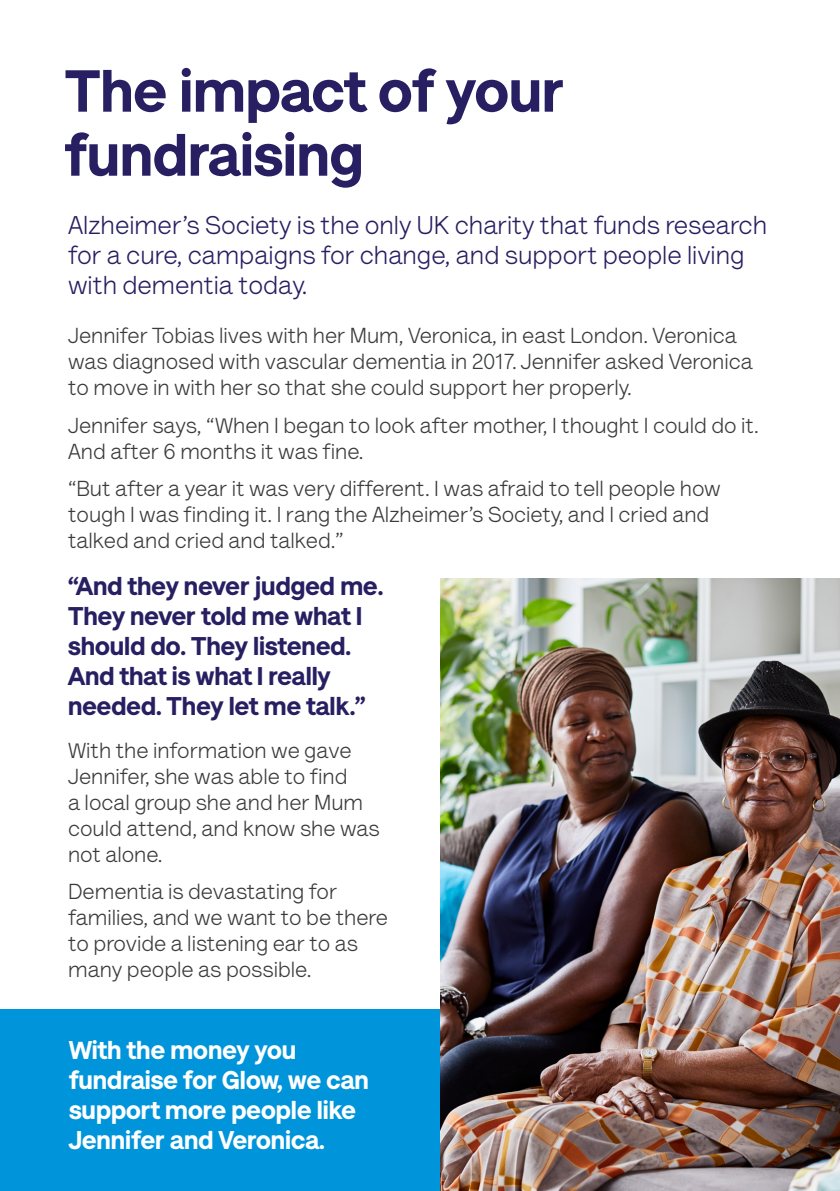
<style>
.page{position:relative;width:840px;height:1191px;background:#fff}
.page>*{position:absolute;margin:0;border:0;box-sizing:border-box;transform-origin:0 0}
.t1{font:900 60px/64px "AS Lettera Text";color:#271f61}
.t2{font:26px/30px "AS Lettera Text";color:#271f61}
.t3{font:900 26px/30px "AS Lettera Text";color:#271f61}
.t4{font:900 26px/30px "AS Lettera Text";color:#fff}
.t5{font:22px/26px "AS Lettera Text";color:#3a3b3b}
</style>
<div class="page">
<div style="left:0;top:1009px;width:440px;height:182px;background:#0095db"></div>
<img style="left:440px;top:578px;width:399px;height:613px">
<p class="t1" style="left:65px;top:54px;width:501px">The impact of your fundraising</p>
<p class="t2" style="left:68px;top:208px;width:700px">Alzheimer’s Society is the only UK charity that funds research for a cure, campaigns for change, and support people living with dementia today.</p>
<p class="t5" style="left:68px;top:321px;width:685px">Jennifer Tobias lives with her Mum, Veronica, in east London. Veronica was diagnosed with vascular dementia in 2017. Jennifer asked Veronica to move in with her so that she could support her properly.</p>
<p class="t5" style="left:68px;top:410px;width:692px">Jennifer says, “When I began to look after mother, I thought I could do it.<br>And after 6 months it was fine.</p>
<p class="t5" style="left:68px;top:474px;width:654px">“But after a year it was very different. I was afraid to tell people how tough I was finding it. I rang the Alzheimer’s Society, and I cried and talked and cried and talked.”</p>
<p class="t3" style="left:68px;top:569px;width:316px">“And they never judged me.<br>They never told me what I should do. They listened.<br>And that is what I really needed. They let me talk.”</p>
<p class="t5" style="left:68px;top:736px;width:313px">With the information we gave<br>Jennifer, she was able to find<br>a local group she and her Mum could attend, and know she was not alone.</p>
<p class="t5" style="left:68px;top:877px;width:321px">Dementia is devastating for families, and we want to be there to provide a listening ear to as many people as possible.</p>
<p class="t4" style="left:69px;top:1032px;width:301px">With the money you fundraise for Glow, we can support more people like<br>Jennifer and Veronica.</p>
</div>
